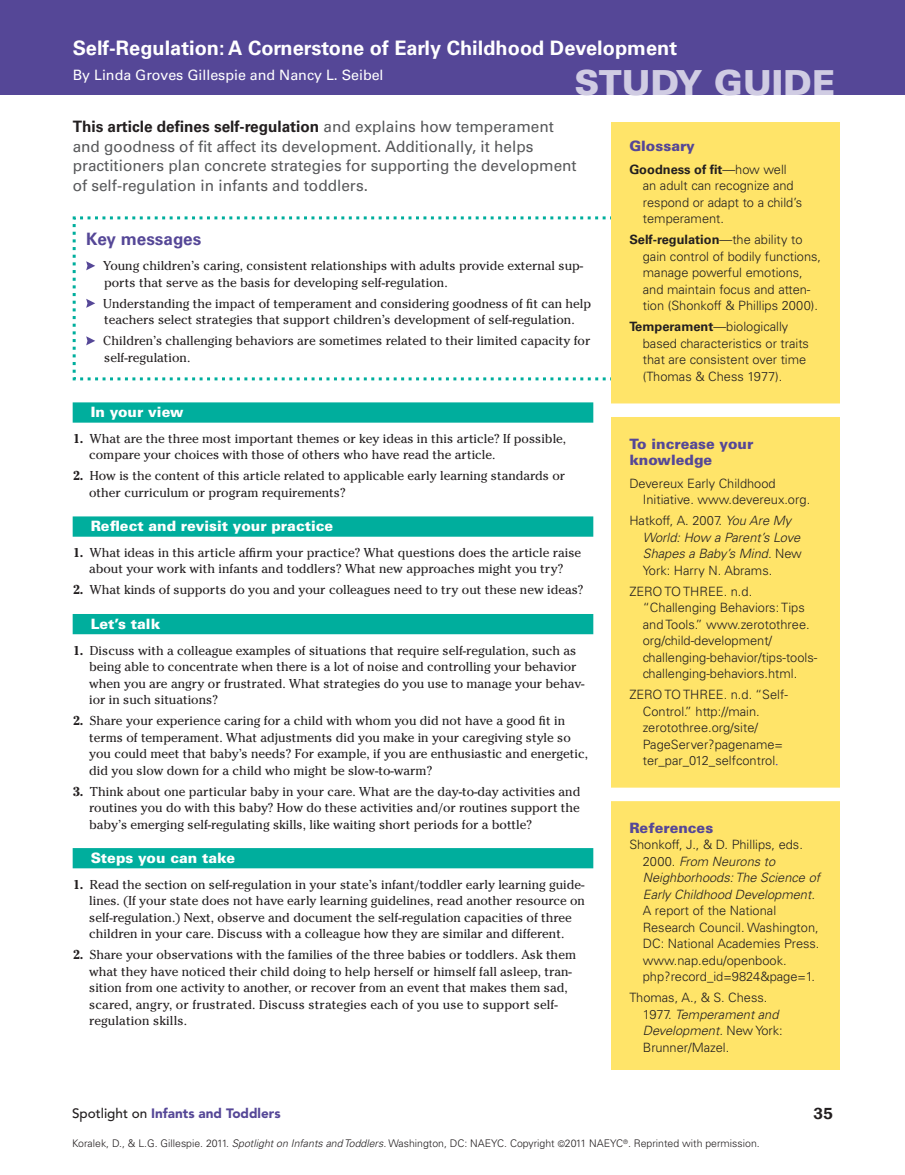
<style>
.page{position:relative;width:905px;height:1175px;background:#fff}
.page>*{position:absolute;margin:0;border:0;box-sizing:border-box;transform-origin:0 0}
.t1{font:900 34.5px "Univers LT Std";color:#d0cce3}
.t2{font:700 19.95px "Univers LT Std";color:#fff}
.t3{font:700 17.1px "Univers LT Std";color:#554797}
.t4{font:600 16.5px "Franklin Gothic";color:#231f20}
.t5{font:15.6px/19.5px "Univers LT Std";color:#57585a}
.t6{font:900 14.25px "Univers LT Std";color:#fff}
.A-YCText{font:900 14.25px/16.5px "Univers LT Std";color:#554797}
.t7{font:14.25px "Univers LT Std";color:#fff}
.t8{font:900 13.5px "Avenir LT Std";color:#554797}
.t9{font:12.9px/16.5px "Cheltenham Std";color:#231f20}
.t10{font:300 12.9px/16.5px "Univers LT Std";color:#231f20}
.t11{font:italic 300 12.9px/16.5px "Univers LT Std";color:#231f20}
.I-BoxText{font:300 10.5px "Univers LT Std";color:#231f20}
.s1{font-weight:700;color:#231f20}
.s2{font-weight:700}
.s3{font-style:normal}
.s4{font-family:"Times New Roman";font-weight:400;font-size:13.5px;color:#00f}
.s5{font-style:italic}
.s6{font-weight:500;color:#231f20}
.s7{font-size:9px}
</style>
<div class="page">
<div style="left:0;top:0;width:904px;height:95px;background:#554797"></div>
<div style="left:73px;top:402px;width:520px;height:20px;background:#00ae9d"></div>
<div style="left:73px;top:516px;width:520px;height:20px;background:#00ae9d"></div>
<div style="left:73px;top:614px;width:520px;height:20px;background:#00ae9d"></div>
<div style="left:73px;top:848px;width:520px;height:20px;background:#00ae9d"></div>
<svg style="left:73px;top:216px;width:538px;height:164px"></svg>
<div style="left:611px;top:122px;width:228px;height:947px;background:#ffe469"></div>
<div style="left:606px;top:403px;width:239px;height:14px;background:#fff"></div>
<div style="left:606px;top:787px;width:239px;height:14px;background:#fff"></div>
<p class="t2" style="left:73px;top:36px;width:606px">Self-Regulation: A Cornerstone of Early Childhood Development</p>
<p class="t7" style="left:73px;top:67px;width:312px">By Linda Groves Gillespie and Nancy L. Seibel</p>
<p class="t1" style="left:574px;top:61px;width:262px">STUDY GUIDE</p>
<p class="t5" style="left:73px;top:117px;width:505px"><span class="s1">This article defines self-regulation</span> and explains how temperament and goodness of fit affect its development. Additionally, it helps practitioners plan concrete strategies for supporting the development of self-regulation in infants and toddlers.</p>
<p class="t3" style="left:86px;top:229px;width:116px">Key messages</p>
<p class="t9" style="left:103px;top:258px;width:481px">Young children’s caring, consistent relationships with adults provide external sup&shy;ports that serve as the basis for developing self-regulation.</p>
<p class="t9" style="left:103px;top:295px;width:489px">Understanding the impact of temperament and considering goodness of fit can help teachers select strategies that support children’s development of self-regulation.</p>
<p class="t9" style="left:103px;top:333px;width:488px">Children’s challenging behaviors are sometimes related to their limited capacity for self-regulation.</p>
<p class="t6" style="left:91px;top:403px;width:94px">In your view</p>
<p class="t9" style="left:89px;top:430px;width:478px;text-indent:-16px"><span class="s2">1.</span> What are the three most important themes or key ideas in this article? If possible, compare your choices with those of others who have read the article.</p>
<p class="t9" style="left:89px;top:468px;width:477px;text-indent:-16px"><span class="s2">2.</span> How is the content of this article related to applicable early learning standards or other curriculum or program requirements?</p>
<p class="t6" style="left:91px;top:517px;width:244px">Reflect and revisit your practice</p>
<p class="t9" style="left:73px;top:544px;width:510px;text-align:center"><span class="s2">1.</span> What ideas in this article affirm your practice? What questions does the article raise about your work with infants and toddlers? What new approaches might you try?</p>
<p class="t9" style="left:73px;top:582px;width:512px"><span class="s2">2.</span> What kinds of supports do you and your colleagues need to try out these new ideas?</p>
<p class="t6" style="left:91px;top:615px;width:71px">Let’s talk</p>
<p class="t9" style="left:89px;top:642px;width:497px;text-indent:-16px"><span class="s2">1.</span> Discuss with a colleague examples of situations that require self-regulation, such as being able to concentrate when there is a lot of noise and controlling your behavior when you are angry or frustrated. What strategies do you use to manage your behav&shy;ior in such situations?</p>
<p class="t9" style="left:89px;top:712px;width:500px;text-indent:-16px"><span class="s2">2.</span> Share your experience caring for a child with whom you did not have a good fit in terms of temperament. What adjustments did you make in your caregiving style so you could meet that baby’s needs? For example, if you are enthusiastic and energetic, did you slow down for a child who might be slow-to-warm?</p>
<p class="t9" style="left:89px;top:783px;width:492px;text-align:justify;text-indent:-16px"><span class="s2">3.</span> Think about one particular baby in your care. What are the day-to-day activities and routines you do with this baby? How do these activities and/or routines support the baby’s emerging self-regulating skills, like waiting short periods for a bottle?</p>
<p class="t6" style="left:91px;top:849px;width:146px">Steps you can take</p>
<p class="t9" style="left:89px;top:876px;width:497px;text-indent:-16px"><span class="s2">1.</span> Read the section on self-regulation in your state’s infant/toddler early learning guide&shy;lines. (If your state does not have early learning guidelines, read another resource on self-regulation.) Next, observe and document the self-regulation capacities of three children in your care. Discuss with a colleague how they are similar and different.</p>
<p class="t9" style="left:89px;top:946px;width:488px;text-indent:-16px"><span class="s2">2.</span> Share your observations with the families of the three babies or toddlers. Ask them what they have noticed their child doing to help herself or himself fall asleep, tran&shy;sition from one activity to another, or recover from an event that makes them sad, scared, angry, or frustrated. Discuss strategies each of you use to support self&shy;regulation skills.</p>
<p class="A-YCText" style="left:629px;top:138px;width:67px">Glossary</p>
<p class="t10" style="left:642px;top:161px;width:161px;text-indent:-14px"><span class="s2">Goodness of fit</span>—how well an adult can recognize and respond or adapt to a child’s temperament.</p>
<p class="t10" style="left:642px;top:232px;width:180px;text-indent:-14px"><span class="s2">Self-regulation</span>—the ability to gain control of bodily functions, manage powerful emotions, and maintain focus and atten&shy;tion (Shonkoff &amp; Phillips 2000).</p>
<p class="t10" style="left:642px;top:319px;width:168px;text-indent:-14px"><span class="s2">Temperament</span>—biologically based characteristics or traits that are consistent over time (Thomas &amp; Chess 1977).</p>
<p class="A-YCText" style="left:629px;top:435px;width:125px">To increase your knowledge</p>
<p class="t10" style="left:642px;top:475px;width:169px;text-indent:-14px">Devereux Early Childhood<br>Initiative. www.devereux.org.</p>
<p class="t11" style="left:642px;top:512px;width:161px;text-indent:-14px"><span class="s3">Hatkoff, A. 2007.</span> You Are My<br>World: How a Parent’s Love<br>Shapes a Baby’s Mind. <span class="s3">New<br>York: Harry N. Abrams.</span></p>
<p class="t10" style="left:642px;top:583px;width:176px;text-indent:-14px">ZERO TO THREE. n.d. “Challenging Behaviors: Tips and Tools.” www.zerotothree. org/child-development/ challenging-behavior/tips-tools&shy;challenging-behaviors.html.</p>
<p class="t10" style="left:642px;top:686px;width:147px;text-indent:-14px">ZERO TO THREE. n.d. “Self-<br>Control.” http://main. zerotothree.org/site/<br>PageServer?pagename= ter_par_012_selfcontrol<span class="s4">.</span></p>
<p class="A-YCText" style="left:629px;top:819px;width:85px">References</p>
<p class="t10" style="left:642px;top:836px;width:179px;text-indent:-14px">Shonkoff, J., &amp; D. Phillips, eds.<br>2000. <span class="s5">From Neurons to<br>Neighborhoods: The Science of<br>Early Childhood Development.<br></span>A report of the National<br>Research Council. Washington,<br>DC: National Academies Press. www.nap.edu/openbook. php?record_id=9824&amp;page=1.</p>
<p class="t10" style="left:642px;top:989px;width:141px;text-indent:-14px">Thomas, A., &amp; S. Chess.<br>1977. <span class="s5">Temperament and<br>Development.</span> New York:<br>Brunner/Mazel.</p>
<p class="t8" style="left:72px;top:1104px;width:210px"><span class="s6">Spotlight on</span> Infants and Toddlers</p>
<p class="t4" style="left:813px;top:1103px;width:21px">35</p>
<p class="I-BoxText" style="left:72px;top:1137px;width:689px">Koralek, D., &amp; L.G. Gillespie. 2011. <span class="s5">Spotlight on Infants and Toddlers.</span> Washington, DC: NAEYC. Copyright <span class="s7">©</span>2011 NAEYC<sup>®</sup>. Reprinted with permission.</p>
</div>
